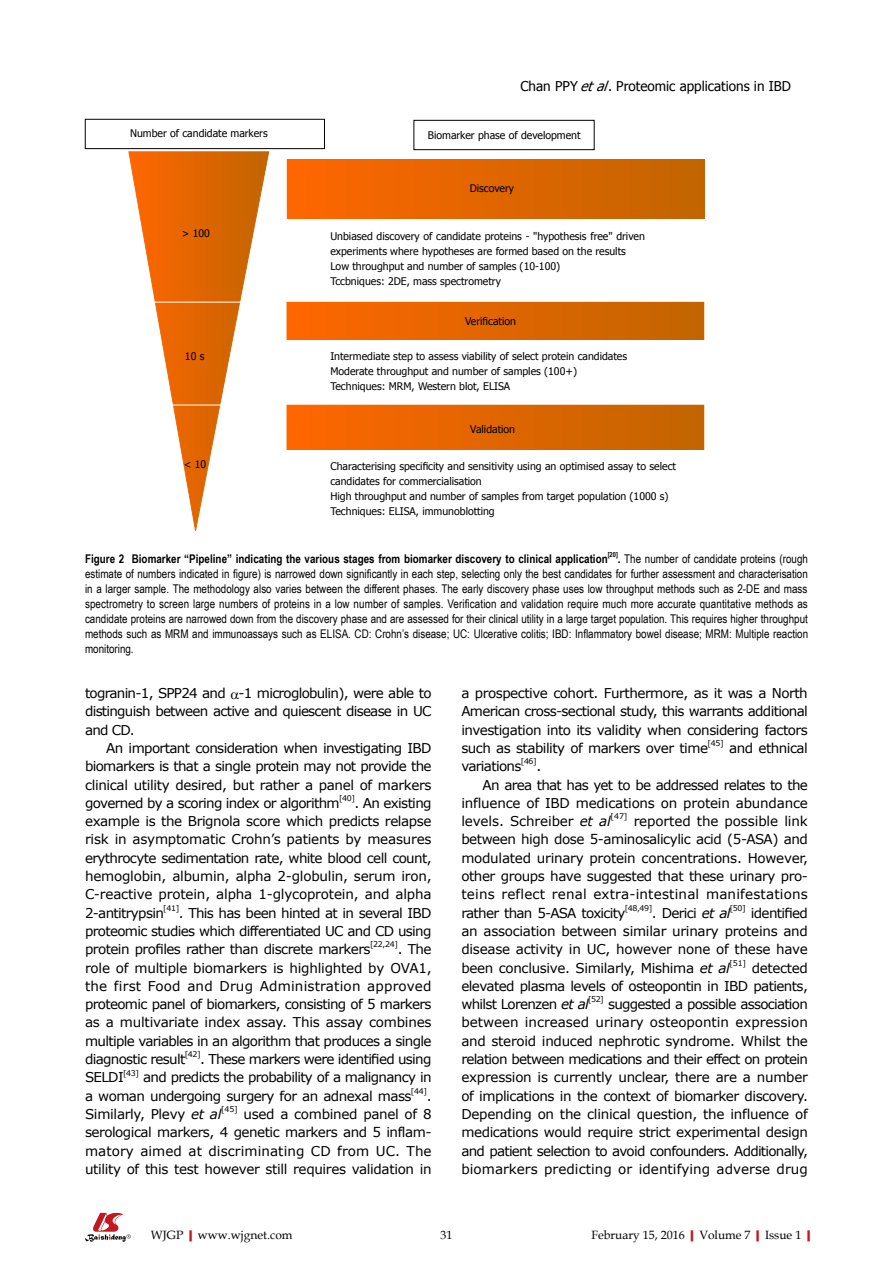
<style>
.page{position:relative;width:893px;height:1263px;background:#fff}
.page>*{position:absolute;margin:0;border:0;box-sizing:border-box;transform-origin:0 0}
.t1{font:13.5px/18.3px "Verdana";letter-spacing:-.045em;color:#000;text-align:justify}
.t2{font:13.5px "Verdana";letter-spacing:-.025em;color:#000}
.t3{font:13.5px "Verdana";letter-spacing:-.015em;color:#000}
.t4{font:13.5px "Tahoma";color:#000}
.t5{font:13.5px "Verdana";letter-spacing:-.01em;color:#000}
.t6{font:13.5px "Verdana";letter-spacing:-.02em;color:#000}
.t7{font:12px/15px "Arial Narrow";color:#000;text-align:justify}
.t8{font:700 12px "Arial Narrow";color:#000}
.t9{font:12px "Book Antiqua";color:#000}
.t10{font:10.5px/15px "Tahoma";color:#000}
.t11{font:7.8px "Verdana";letter-spacing:-.05em;color:#000}
.t12{font:700 7.05px "Arial Narrow";color:#000}
.s1{font-style:italic}
.s2{font-weight:700}
.s3{font-weight:700;color:#c01920}
</style>
<div class="page">
<svg style="left:85px;top:1213px;width:46px;height:29px"></svg>
<div style="left:287px;top:159px;width:417px;height:59px;background:linear-gradient(to right,#f60,#c26500)"></div>
<div style="left:287px;top:302px;width:417px;height:37px;background:linear-gradient(to right,#f60,#c26500)"></div>
<div style="left:287px;top:405px;width:417px;height:44px;background:linear-gradient(to right,#f60,#c26500)"></div>
<div style="left:85px;top:119px;width:240px;height:30px;border:1px solid #000"></div>
<div style="left:414px;top:120px;width:180px;height:30px;border:1px solid #000"></div>
<svg style="left:128px;top:151px;width:141px;height:380px"></svg>
<hr style="left:135px;top:302px;width:127px;height:1px;background:#fff">
<hr style="left:134px;top:405px;width:127px;height:1px;background:#fff">
<p class="t4" style="left:520px;top:77px;width:272px">Chan PPY <span class="s1">etal</span>. Proteomic applications in IBD</p>
<p class="t10" style="left:130px;top:126px;width:139px">Number of candidate markers</p>
<p class="t10" style="left:428px;top:127px;width:154px">Biomarker phase of development</p>
<p class="t10" style="left:470px;top:180px;width:46px">Discovery</p>
<p class="t10" style="left:182px;top:225px;width:30px">&gt; 100</p>
<p class="t10" style="left:330px;top:228px;width:316px">Unbiased discovery of candidate proteins - "hypothesis free" driven experiments where hypotheses are formed based on the results Low throughput and number of samples (10-100)<br>Tccbniques: 2DE, mass spectrometry</p>
<p class="t10" style="left:465px;top:313px;width:52px">Verification</p>
<p class="t10" style="left:185px;top:348px;width:21px">10 s</p>
<p class="t10" style="left:330px;top:348px;width:298px">Intermediate step to assess viability of select protein candidates<br>Moderate throughput and number of samples (100+)<br>Techniques: MRM, Western blot, ELISA</p>
<p class="t10" style="left:470px;top:421px;width:46px">Validation</p>
<p class="t10" style="left:184px;top:456px;width:24px">&lt; 10</p>
<p class="t10" style="left:330px;top:458px;width:347px">Characterising specificity and sensitivity using an optimised assay to select candidates for commercialisation<br>High throughput and number of samples from target population (1000 s)<br>Techniques: ELISA, immunoblotting</p>
<p class="t8" style="left:85px;top:550px;width:524px">Figure 2 Biomarker “Pipeline” indicating the various stages from biomarker discovery to clinical application</p>
<p class="t12" style="left:608px;top:549px;width:12px">[20]</p>
<p class="t7" style="left:85px;top:551px;width:725px;text-indent:533px"><span class="s2">.</span> The number of candidate proteins (rough estimate of numbers indicated in figure) is narrowed down significantly in each step, selecting only the best candidates for further assessment and characterisation in a larger sample. The methodology also varies between the different phases. The early discovery phase uses low throughput methods such as 2-DE and mass spectrometry to screen large numbers of proteins in a low number of samples. Verification and validation require much more accurate quantitative methods as candidate proteins are narrowed down from the discovery phase and are assessed for their clinical utility in a large target population. This requires higher throughput methods such as MRM and immunoassays such as ELISA. CD: Crohn’s disease; UC: Ulcerative colitis; IBD: Inflammatory bowel disease; MRM: Multiple reaction monitoring.</p>
<p class="t1" style="left:85px;top:684px;width:348px">togranin-1, SPP24 and -1 microglobulin), were able to</p>
<p class="t1" style="left:85px;top:702px;width:348px">distinguish between active and quiescent disease in UC</p>
<p class="t1" style="left:85px;top:720px;width:51px">and CD.</p>
<p class="t1" style="left:106px;top:738px;width:327px">An important consideration when investigating IBD</p>
<p class="t1" style="left:85px;top:757px;width:348px">biomarkers is that a single protein may not provide the</p>
<p class="t2" style="left:85px;top:776px;width:348px">clinical utility desired, but rather a panel of markers</p>
<p class="t1" style="left:85px;top:793px;width:256px">governed by a scoring index or algorithm</p>
<p class="t11" style="left:339px;top:793px;width:17px">[40]</p>
<p class="t1" style="left:85px;top:793px;width:348px;text-indent:270px">. An existing example is the Brignola score which predicts relapse risk in asymptomatic Crohn’s patients by measures erythrocyte sedimentation rate, white blood cell count, hemoglobin, albumin, alpha 2-globulin, serum iron, C-reactive protein, alpha 1-glycoprotein, and alpha 2-antitrypsin</p>
<p class="t11" style="left:163px;top:903px;width:17px">[41]</p>
<p class="t1" style="left:85px;top:903px;width:348px;text-indent:94px">. This has been hinted at in several IBD proteomic studies which differentiated UC and CD using protein profiles rather than discrete markers</p>
<p class="t11" style="left:370px;top:940px;width:30px">[22,24]</p>
<p class="t1" style="left:85px;top:940px;width:348px;text-indent:313px">. The role of multiple biomarkers is highlighted by OVA1, the first Food and Drug Administration approved proteomic panel of biomarkers, consisting of 5 markers as a multivariate index assay. This assay combines multiple variables in an algorithm that produces a single diagnostic result</p>
<p class="t11" style="left:185px;top:1049px;width:17px">[42]</p>
<p class="t1" style="left:200px;top:1049px;width:233px">. These markers were identified using</p>
<p class="t1" style="left:85px;top:1068px;width:40px">SELDI</p>
<p class="t11" style="left:123px;top:1068px;width:17px">[43]</p>
<p class="t1" style="left:85px;top:1068px;width:348px;text-indent:58px">and predicts the probability of a malignancy in a woman undergoing surgery for an adnexal mass</p>
<p class="t11" style="left:411px;top:1086px;width:18px">[44]</p>
<p class="t1" style="left:427px;top:1086px;width:6px">.</p>
<p class="t6" style="left:85px;top:1105px;width:138px">Similarly, Plevy <span class="s1">et al</span></p>
<p class="t11" style="left:221px;top:1104px;width:18px">[45]</p>
<p class="t1" style="left:85px;top:1104px;width:348px;text-indent:159px">used a combined panel of 8 serological markers, 4 genetic markers and 5 inflam&shy;matory aimed at discriminating CD from UC. The utility of this test however still requires validation in</p>
<p class="t1" style="left:461px;top:683px;width:348px">a prospective cohort. Furthermore, as it was a North American cross-sectional study, this warrants additional investigation into its validity when considering factors such as stability of markers over time</p>
<p class="t11" style="left:708px;top:738px;width:18px">[45]</p>
<p class="t1" style="left:729px;top:738px;width:80px">and ethnical</p>
<p class="t1" style="left:461px;top:757px;width:62px">variations</p>
<p class="t11" style="left:521px;top:757px;width:17px">[46]</p>
<p class="t1" style="left:536px;top:757px;width:6px">.</p>
<p class="t1" style="left:483px;top:775px;width:327px">An area that has yet to be addressed relates to the</p>
<p class="t3" style="left:461px;top:794px;width:348px">influence of IBD medications on protein abundance</p>
<p class="t5" style="left:461px;top:813px;width:151px">levels. Schreiber <span class="s1">et al</span></p>
<p class="t11" style="left:611px;top:811px;width:18px">[47]</p>
<p class="t1" style="left:461px;top:812px;width:348px;text-indent:172px">reported the possible link between high dose 5-aminosalicylic acid (5-ASA) and modulated urinary protein concentrations. However, other groups have suggested that these urinary pro&shy;teins reflect renal extra-intestinal manifestations rather than 5-ASA toxicity</p>
<p class="t11" style="left:625px;top:903px;width:29px">[48,49]</p>
<p class="t1" style="left:652px;top:903px;width:80px">. Derici <span class="s1">et al</span></p>
<p class="t11" style="left:730px;top:903px;width:17px">[50]</p>
<p class="t1" style="left:461px;top:903px;width:348px;text-indent:290px">identified an association between similar urinary proteins and disease activity in UC, however none of these have been conclusive. Similarly, Mishima <span class="s1">et al</span></p>
<p class="t11" style="left:729px;top:958px;width:18px">[51]</p>
<p class="t1" style="left:461px;top:958px;width:348px;text-indent:290px">detected elevated plasma levels of osteopontin in IBD patients, whilst Lorenzen <span class="s1">et al</span></p>
<p class="t11" style="left:588px;top:994px;width:17px">[52]</p>
<p class="t1" style="left:461px;top:995px;width:348px;text-indent:147px">suggested a possible association between increased urinary osteopontin expression and steroid induced nephrotic syndrome. Whilst the relation between medications and their effect on protein expression is currently unclear, there are a number of implications in the context of biomarker discovery.<br>Depending on the clinical question, the influence of medications would require strict experimental design and patient selection to avoid confounders. Additionally, biomarkers predicting or identifying adverse drug</p>
<p class="t9" style="left:151px;top:1226px;width:143px">WJGP<span class="s3">|</span>www.wjgnet.com</p>
<p class="t9" style="left:440px;top:1226px;width:13px">31</p>
<p class="t9" style="left:591px;top:1226px;width:226px">February 15, 2016<span class="s3">|</span>Volume 7<span class="s3">|</span>Issue 1<span class="s3">|</span></p>
</div>
